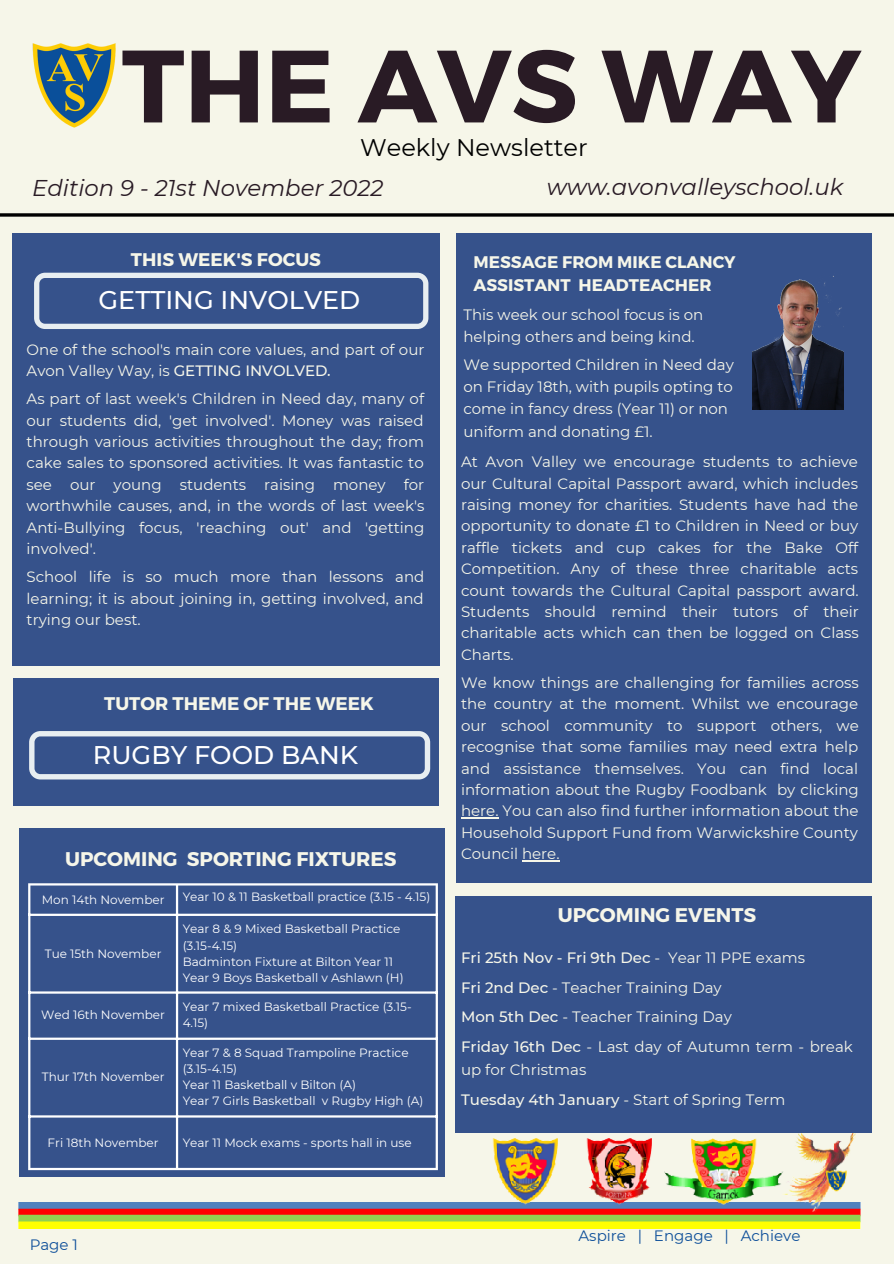
<style>
.page{position:relative;width:894px;height:1264px;background:#fff}
.page>*{position:absolute;margin:0;border:0;box-sizing:border-box;transform-origin:0 0}
.t1{font:700 102.45px "Montserrat";color:#291b25}
.t2{font:500 25.5px "Montserrat";color:#fff}
.t3{font:24px "Montserrat";color:#000}
.t4{font:italic 22.8px "Montserrat";color:#291b25}
.t5{font:700 19.8px "Montserrat";color:#f6f6e9}
.t6{font:700 18.3px "Montserrat";color:#f6f6e9}
.t7{font:700 16.8px/22.5px "Montserrat";color:#f6f6e9}
.t8{font:15px/21.5px "Montserrat";color:#f6f6e9}
.t9{font:15px "Montserrat";color:#0e4f9a}
.t10{font:12px/16px "Montserrat";color:#fff}
.s1{font-weight:500}
.s2{font-weight:500;font-style:italic}
</style>
<div class="page">
<div style="left:0;top:0;width:893px;height:1263px;background:#f6f6e9"></div>
<div style="left:13px;top:233px;width:426px;height:433px;background:#36528b"></div>
<div style="left:456px;top:233px;width:415px;height:650px;background:#36528b"></div>
<svg style="left:0;top:213px;width:893px;height:4px;background:#252523"></svg>
<img style="left:32px;top:43px;width:84px;height:85px">
<img style="left:19px;top:1202px;width:841px;height:26px">
<img style="left:490px;top:1133px;width:369px;height:81px">
<svg style="left:34px;top:273px;width:394px;height:56px"></svg>
<div style="left:13px;top:678px;width:426px;height:127px;background:#36528b"></div>
<svg style="left:29px;top:731px;width:401px;height:48px"></svg>
<div style="left:19px;top:828px;width:426px;height:348px;background:#36528b"></div>
<hr style="left:28px;top:885px;width:2px;height:282px;background:#fff">
<hr style="left:176px;top:885px;width:2px;height:282px;background:#fff">
<hr style="left:435px;top:885px;width:3px;height:282px;background:#fff">
<hr style="left:28px;top:883px;width:410px;height:2px;background:#fff">
<hr style="left:28px;top:913px;width:410px;height:3px;background:#fff">
<hr style="left:28px;top:991px;width:410px;height:2px;background:#fff">
<hr style="left:28px;top:1037px;width:410px;height:2px;background:#fff">
<hr style="left:28px;top:1115px;width:410px;height:2px;background:#fff">
<hr style="left:28px;top:1167px;width:410px;height:3px;background:#fff">
<img style="left:752px;top:276px;width:91px;height:133px">
<div style="left:455px;top:896px;width:416px;height:237px;background:#36528b"></div>
<hr style="left:461px;top:817px;width:37px;height:1px;background:#f6f6e9">
<hr style="left:522px;top:860px;width:37px;height:1px;background:#f6f6e9">
<h1 class="t1" style="left:122px;top:19px;width:740px">THE AVS WAY</h1>
<h3 class="t3" style="left:360px;top:133px;width:229px">Weekly Newsletter</h3>
<h3 class="t4" style="left:32px;top:173px;width:352px">Edition 9 - 21st November 2022</h3>
<h3 class="t4" style="left:546px;top:173px;width:298px">www.avonvalleyschool.uk</h3>
<p class="t6" style="left:131px;top:247px;width:191px">THIS WEEK'S FOCUS</p>
<h2 class="t2" style="left:99px;top:284px;width:263px">GETTING INVOLVED</h2>
<p class="t8" style="left:27px;top:338px;width:399px">One of the school's main core values, and part of our<br>Avon Valley Way, is <span class="s1">GETTING INVOLVED</span><span class="s2">.</span></p>
<p class="t8" style="left:27px;top:388px;width:399px;text-align:justify">As part of last week's Children in Need day, many of our students did, 'get involved'. Money was raised through various activities throughout the day; from cake sales to sponsored activities. It was fantastic to see our young students raising money for worthwhile causes, and, in the words of last week's Anti-Bullying focus, 'reaching out' and 'getting involved'.</p>
<p class="t8" style="left:27px;top:566px;width:399px;text-align:justify">School life is so much more than lessons and learning; it is about joining in, getting involved, and trying our best.</p>
<p class="t6" style="left:104px;top:692px;width:271px">TUTOR THEME OF THE WEEK</p>
<h2 class="t2" style="left:93px;top:739px;width:267px">RUGBY FOOD BANK</h2>
<h3 class="t5" style="left:65px;top:846px;width:333px">UPCOMING SPORTING FIXTURES</h3>
<p class="t10" style="left:42px;top:891px;width:124px">Mon 14th November</p>
<p class="t10" style="left:183px;top:888px;width:249px">Year 10 &amp; 11 Basketball practice (3.15 - 4.15)</p>
<p class="t10" style="left:45px;top:945px;width:118px">Tue 15th November</p>
<p class="t10" style="left:183px;top:921px;width:222px">Year 8 &amp; 9 Mixed Basketball Practice (3.15-4.15)<br>Badminton Fixture at Bilton Year 11<br>Year 9 Boys Basketball v Ashlawn (H)</p>
<p class="t10" style="left:41px;top:1006px;width:125px">Wed 16th November</p>
<p class="t10" style="left:183px;top:998px;width:230px">Year 7 mixed Basketball Practice (3.15-<br>4.15)</p>
<p class="t10" style="left:42px;top:1069px;width:124px">Thur 17th November</p>
<p class="t10" style="left:183px;top:1045px;width:242px">Year 7 &amp; 8 Squad Trampoline Practice (3.15-4.15)<br>Year 11 Basketball v Bilton (A)<br>Year 7 Girls Basketball v Rugby High (A)</p>
<p class="t10" style="left:48px;top:1134px;width:112px">Fri 18th November</p>
<p class="t10" style="left:183px;top:1134px;width:230px">Year 11 Mock exams - sports hall in use</p>
<p class="t7" style="left:473px;top:250px;width:264px">MESSAGE FROM MIKE CLANCY<br>ASSISTANT HEADTEACHER</p>
<p class="t8" style="left:463px;top:304px;width:241px;line-height:22.2px">This week our school focus is on helping others and being kind.</p>
<p class="t8" style="left:463px;top:353px;width:272px;line-height:22.2px">We supported Children in Need day on Friday 18th, with pupils opting to come in fancy dress (Year 11) or non uniform and donating £1.</p>
<p class="t8" style="left:461px;top:451px;width:399px;text-align:justify">At Avon Valley we encourage students to achieve our Cultural Capital Passport award, which includes raising money for charities. Students have had the opportunity to donate £1 to Children in Need or buy raffle tickets and cup cakes for the Bake Off Competition. Any of these three charitable acts count towards the Cultural Capital passport award.<br>Students should remind their tutors of their charitable acts which can then be logged on Class Charts.</p>
<p class="t8" style="left:461px;top:672px;width:399px;text-align:justify">We know things are challenging for families across the country at the moment. Whilst we encourage our school community to support others, we recognise that some families may need extra help and assistance themselves. You can find local information about the Rugby Foodbank by clicking here. You can also find further information about the Household Support Fund from Warwickshire County Council here.</p>
<h3 class="t5" style="left:557px;top:902px;width:200px">UPCOMING EVENTS</h3>
<p class="t8" style="left:461px;top:942px;width:393px;line-height:29.7px"><span class="s1">Fri 25th Nov - Fri 9th Dec</span> - Year 11 PPE exams<br><span class="s1">Fri 2nd Dec</span> - Teacher Training Day<br><span class="s1">Mon 5th Dec</span> - Teacher Training Day<br><span class="s1">Friday 16th Dec</span> - Last day of Autumn term - break</p>
<p class="t8" style="left:461px;top:1054px;width:326px;line-height:30px">up for Christmas<br><span class="s1">Tuesday 4th January</span> - Start of Spring Term</p>
<p class="t9" style="left:30px;top:1235px;width:50px">Page 1</p>
<p class="t9" style="left:578px;top:1226px;width:223px">Aspire | Engage | Achieve</p>
</div>
